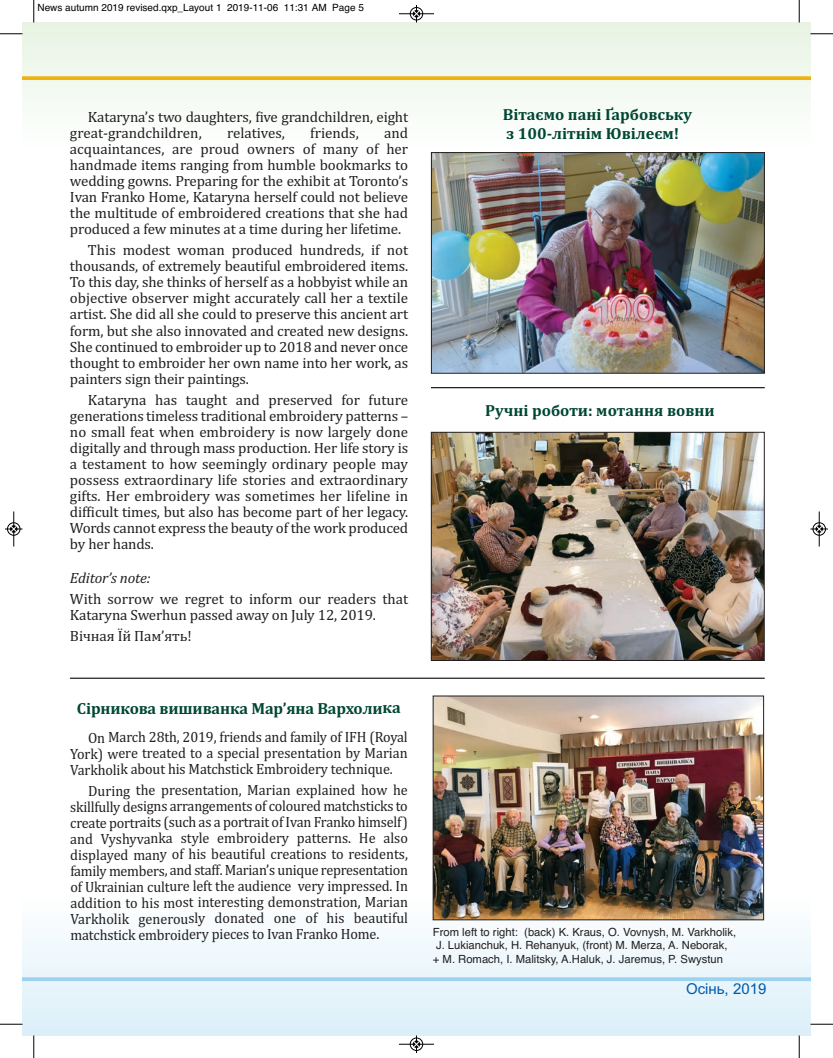
<style>
.page{position:relative;width:833px;height:1058px;background:#fff}
.page>*{position:absolute;margin:0;border:0;box-sizing:border-box;transform-origin:0 0}
.t1{font:700 16.25px/18.5px "Cambria";color:#004633}
.t2{font:15px/16px "Cambria";letter-spacing:-.01em;color:#231f20;text-align:justify}
.t3{font:15px/16px "Cambria";letter-spacing:-.01em;color:#231f20;text-align:justify;scale:.95 1}
.t4{font:italic 15px "Cambria";letter-spacing:-.01em;color:#231f20}
.t5{font:15px "Arial";color:#015aaa}
.t6{font:11.25px/13.5px "Helvetica";color:#231f20}
.t7{font:10px "Helvetica";color:#000}
</style>
<div class="page">
<div style="left:22px;top:897px;width:788px;height:138px;background:linear-gradient(to bottom,#fefefe,#dceff9)"></div>
<div style="left:22px;top:22px;width:788px;height:123px;background:linear-gradient(to right,#f2f9f0,#f2f9f0)"></div>
<svg style="left:22px;top:76px;width:788px;height:4px;background:#efb71f"></svg>
<svg style="left:22px;top:977px;width:788px;height:4px;background:#a0d4f0"></svg>
<img style="left:433px;top:434px;width:329px;height:224px">
<div style="left:431px;top:432px;width:333px;height:228px;border:1px solid #231f20"></div>
<img style="left:435px;top:697px;width:326px;height:221px">
<div style="left:433px;top:695px;width:330px;height:225px;border:1px solid #231f20"></div>
<img style="left:433px;top:154px;width:329px;height:217px">
<div style="left:431px;top:152px;width:333px;height:221px;border:1px solid #231f20"></div>
<hr style="left:431px;top:387px;width:333px;height:1px;background:#231f20">
<hr style="left:70px;top:677px;width:694px;height:2px;background:#231f20">
<svg style="left:33px;top:0;width:2px;height:22px"></svg>
<svg style="left:0;top:33px;width:22px;height:2px"></svg>
<svg style="left:798px;top:0;width:2px;height:22px"></svg>
<svg style="left:810px;top:33px;width:22px;height:2px"></svg>
<svg style="left:33px;top:1035px;width:2px;height:23px"></svg>
<svg style="left:0;top:1023px;width:22px;height:2px"></svg>
<svg style="left:798px;top:1035px;width:2px;height:23px"></svg>
<svg style="left:810px;top:1023px;width:22px;height:2px"></svg>
<hr style="left:399px;top:14px;width:35px;height:1px;background:#000">
<div style="left:410px;top:7px;width:13px;height:13px;border:1px solid #000;border-radius:50%"></div>
<svg style="left:413px;top:5px;width:6px;height:17px"></svg>
<hr style="left:399px;top:1044px;width:35px;height:1px;background:#000">
<div style="left:410px;top:1037px;width:13px;height:13px;border:1px solid #000;border-radius:50%"></div>
<svg style="left:413px;top:1035px;width:6px;height:17px"></svg>
<hr style="left:14px;top:511px;width:1px;height:35px;background:#000">
<div style="left:7px;top:522px;width:13px;height:13px;border:1px solid #000;border-radius:50%"></div>
<svg style="left:5px;top:526px;width:17px;height:6px"></svg>
<hr style="left:819px;top:511px;width:1px;height:35px;background:#000">
<div style="left:812px;top:522px;width:13px;height:13px;border:1px solid #000;border-radius:50%"></div>
<svg style="left:810px;top:526px;width:18px;height:6px"></svg>
<p class="t7" style="left:38px;top:4px;width:328px">News autumn 2019 revised.qxp_Layout 1 2019-11-06 11:31 AM Page 5</p>
<p class="t2" style="left:70px;top:111px;width:339px;text-indent:18px">Kataryna’s two daughters, five grandchildren, eight great-grandchildren,</p>
<p class="t2" style="left:227px;top:127px;width:59px">relatives,</p>
<p class="t2" style="left:310px;top:127px;width:50px">friends,</p>
<p class="t2" style="left:70px;top:127px;width:339px;text-indent:314px">and acquaintances, are proud owners of many of her handmade items ranging from humble bookmarks to wedding gowns. Preparing for the exhibit at Toronto’s Ivan Franko Home, Kataryna herself could not believe the multitude of embroidered creations that she had produced a few minutes at a time during her lifetime.</p>
<p class="t2" style="left:70px;top:244px;width:340px;text-indent:18px">This modest woman produced hundreds, if not thousands, of extremely beautiful embroidered items.<br>To this day, she thinks of herself as a hobbyist while an objective observer might accurately call her a textile artist. She did all she could to preserve this ancient art form, but she also innovated and created new designs.<br>She continued to embroider up to 2018 and never once thought to embroider her own name into her work, as painters sign their paintings.</p>
<p class="t2" style="left:70px;top:393px;width:340px;text-indent:18px">Kataryna has taught and preserved for future generations timeless traditional embroidery patterns – no small feat when embroidery is now largely done digitally and through mass production. Her life story is a testament to how seemingly ordinary people may possess extraordinary life stories and extraordinary gifts. Her embroidery was sometimes her lifeline in difficult times, but also has become part of her legacy.<br>Words cannot express the beauty of the work produced by her hands.</p>
<p class="t4" style="left:70px;top:572px;width:82px">Editor’s note:</p>
<p class="t2" style="left:70px;top:592px;width:339px">With sorrow we regret to inform our readers that<br>Kataryna Swerhun passed away on July 12, 2019.</p>
<p class="t2" style="left:70px;top:629px;width:123px">Вічная Їй Пам’ять!</p>
<p class="t1" style="left:77px;top:700px;width:325px">Сірникова вишиванка Мар’яна Вархолика</p>
<p class="t3" style="left:70px;top:730px;width:357px;text-indent:18px">On March 28th, 2019, friends and family of IFH (Royal York) were treated to a special presentation by Marian Varkholik about his Matchstick Embroidery technique.</p>
<p class="t3" style="left:70px;top:783px;width:357px;text-indent:18px">During the presentation, Marian explained how he skillfully designs arrangements of coloured matchsticks to create portraits (such as a portrait of Ivan Franko himself) and Vyshyvanka style embroidery patterns. He also displayed many of his beautiful creations to residents, family members, and staff. Marian’s unique representation of Ukrainian culture left the audience very impressed. In addition to his most interesting demonstration, Marian Varkholik generously donated one of his beautiful matchstick embroidery pieces to Ivan Franko Home.</p>
<p class="t1" style="left:502px;top:107px;width:191px">Вітаємо пані Ґарбовську з 100-літнім Ювілеєм!</p>
<p class="t1" style="left:485px;top:402px;width:231px">Ручні роботи: мотання вовни</p>
<p class="t6" style="left:433px;top:926px;width:305px">From left to right: (back) K. Kraus, O. Vovnysh, M. Varkholik,<br>J. Lukianchuk, H. Rehanyuk, (front) M. Merza, A. Neborak,<br>+ M. Romach, I. Malitsky, A.Haluk, J. Jaremus, P. Swystun</p>
<p class="t5" style="left:686px;top:979px;width:82px">Осінь, 2019</p>
</div>
